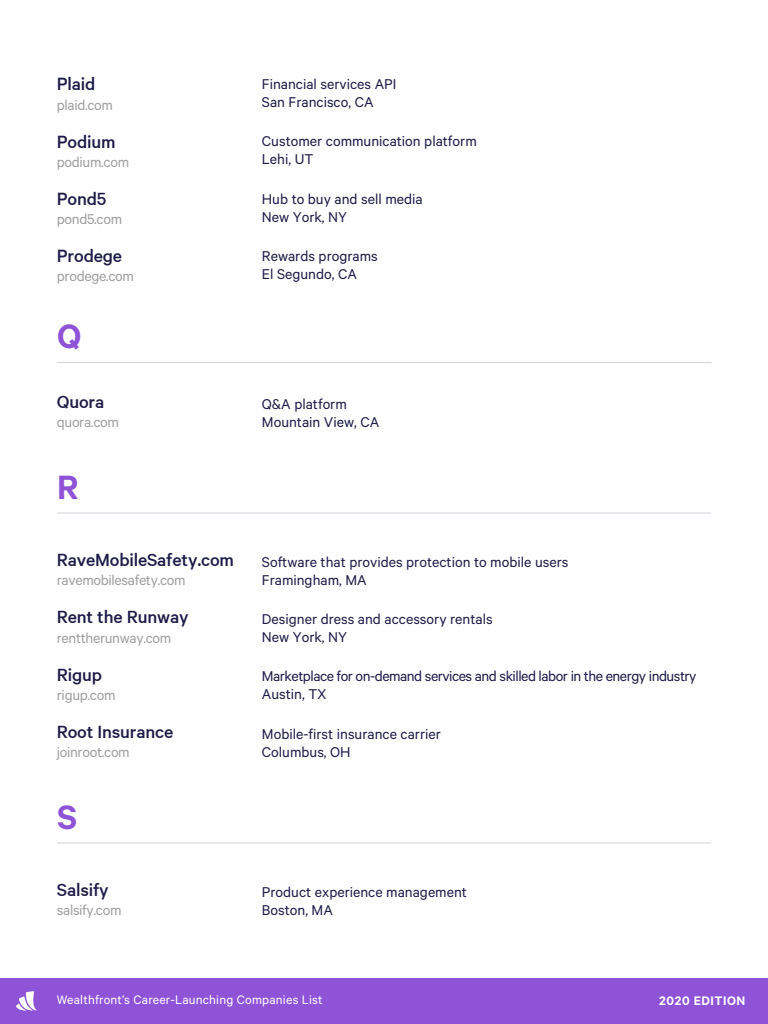
<style>
.page{position:relative;width:768px;height:1024px;background:#fff}
.page>*{position:absolute;margin:0;border:0;box-sizing:border-box;transform-origin:0 0}
.t1{font:600 38px "Calibre";color:#8f53d7}
.t2{font:500 20px "Calibre";letter-spacing:-.01em;color:#1d1b48}
.t3{font:16px/18px "Calibre";color:#1d1b48}
.t4{font:16px "Calibre";letter-spacing:-.02em;color:#a0a0a0}
.t5{font:16px/18px "Calibre";letter-spacing:-.03em;color:#1d1b48}
.t6{font:14px "Calibre";letter-spacing:.015em;color:#fff}
.t7{font:600 14px "Calibre";letter-spacing:.04em;color:#fff}
</style>
<div class="page">
<div style="left:0;top:978px;width:768px;height:46px;background:#8f53d7"></div>
<svg style="left:16px;top:991px;width:21px;height:20px"></svg>
<hr style="left:57px;top:362px;width:654px;height:1px;background:#1d1b48">
<hr style="left:57px;top:513px;width:654px;height:1px;background:#1d1b48">
<hr style="left:57px;top:843px;width:654px;height:1px;background:#1d1b48">
<p class="t2" style="left:57px;top:73px;width:40px">Plaid</p>
<p class="t4" style="left:57px;top:95px;width:58px">plaid.com</p>
<p class="t2" style="left:57px;top:130px;width:60px">Podium</p>
<p class="t4" style="left:57px;top:153px;width:74px">podium.com</p>
<p class="t2" style="left:57px;top:187px;width:51px">Pond5</p>
<p class="t4" style="left:57px;top:210px;width:67px">pond5.com</p>
<p class="t2" style="left:57px;top:244px;width:67px">Prodege</p>
<p class="t4" style="left:57px;top:267px;width:79px">prodege.com</p>
<h1 class="t1" style="left:57px;top:314px;width:26px">Q</h1>
<p class="t2" style="left:57px;top:390px;width:49px">Quora</p>
<p class="t4" style="left:57px;top:413px;width:64px">quora.com</p>
<h1 class="t1" style="left:57px;top:465px;width:23px">R</h1>
<p class="t2" style="left:57px;top:548px;width:179px">RaveMobileSafety.com</p>
<p class="t4" style="left:57px;top:571px;width:130px">ravemobilesafety.com</p>
<p class="t2" style="left:57px;top:606px;width:133px">Rent the Runway</p>
<p class="t4" style="left:57px;top:628px;width:116px">renttherunway.com</p>
<p class="t2" style="left:57px;top:663px;width:47px">Rigup</p>
<p class="t4" style="left:57px;top:686px;width:60px">rigup.com</p>
<p class="t2" style="left:57px;top:720px;width:118px">Root Insurance</p>
<p class="t4" style="left:57px;top:743px;width:74px">joinroot.com</p>
<h1 class="t1" style="left:57px;top:795px;width:22px">S</h1>
<p class="t2" style="left:57px;top:878px;width:53px">Salsify</p>
<p class="t4" style="left:57px;top:901px;width:66px">salsify.com</p>
<p class="t3" style="left:262px;top:75px;width:136px">Financial services API<br>San Francisco, CA</p>
<p class="t3" style="left:262px;top:132px;width:216px">Customer communication platform<br>Lehi, UT</p>
<p class="t3" style="left:262px;top:189px;width:162px">Hub to buy and sell media<br>New York, NY</p>
<p class="t3" style="left:262px;top:246px;width:117px">Rewards programs<br>El Segundo, CA</p>
<p class="t3" style="left:262px;top:394px;width:119px">Q&amp;A platform<br>Mountain View, CA</p>
<p class="t3" style="left:262px;top:552px;width:308px">Software that provides protection to mobile users<br>Framingham, MA</p>
<p class="t3" style="left:262px;top:610px;width:232px">Designer dress and accessory rentals<br>New York, NY</p>
<p class="t5" style="left:262px;top:667px;width:436px">Marketplace for on-demand services and skilled labor in the energy industry<br>Austin, TX</p>
<p class="t3" style="left:262px;top:724px;width:181px">Mobile-first insurance carrier<br>Columbus, OH</p>
<p class="t3" style="left:262px;top:883px;width:207px">Product experience management<br>Boston, MA</p>
<p class="t6" style="left:57px;top:992px;width:267px">Wealthfront’s Career-Launching Companies List</p>
<p class="t7" style="left:659px;top:992px;width:88px">2020 EDITION</p>
</div>
